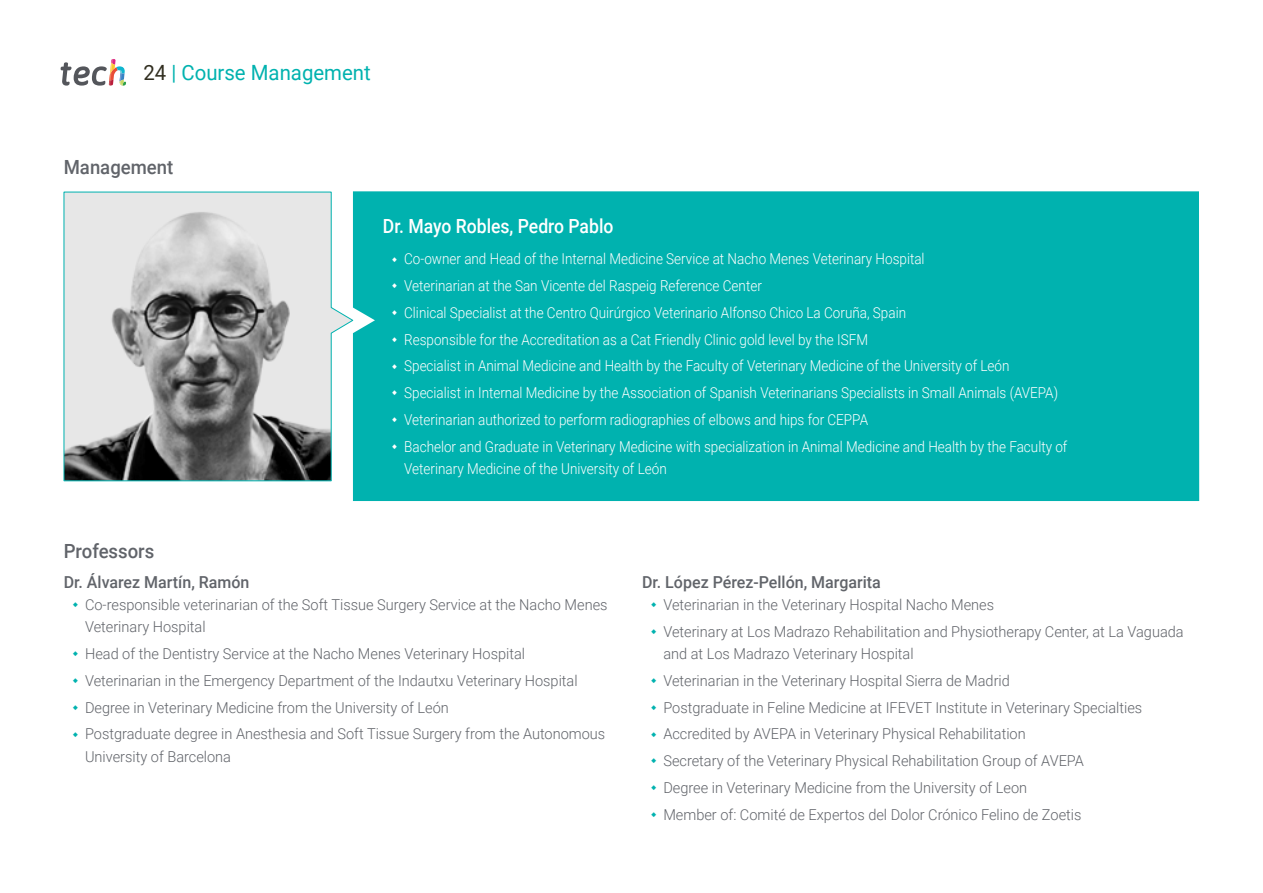
<style>
.page{position:relative;width:1263px;height:893px;background:#fff}
.page>*{position:absolute;margin:0;border:0;box-sizing:border-box;transform-origin:0 0}
.t1{font:21px "Roboto";color:#00b2af}
.t2{font:500 19.5px "Roboto";color:#fff;scale:.9 1}
.t3{font:500 19.5px "Roboto";color:#61646a;scale:.95 1}
.t4{font:500 16.5px "Roboto";color:#61646a}
.t5{font:300 15px/26.7px "Roboto";color:#61646a}
.t6{font:300 15px/26.7px "Roboto";color:#fff;scale:.9 1}
.s1{color:#312e20}
</style>
<div class="page">
<div style="left:353px;top:191px;width:846px;height:310px;background:#00b2af"></div>
<svg style="left:64px;top:192px;width:289px;height:289px;background:#b3b4b4"></svg>
<svg style="left:61px;top:59px;width:65px;height:27px"></svg>
<svg style="left:392px;top:257px;width:5px;height:5px"></svg>
<svg style="left:392px;top:284px;width:5px;height:5px"></svg>
<svg style="left:392px;top:310px;width:5px;height:5px"></svg>
<svg style="left:392px;top:337px;width:5px;height:5px"></svg>
<svg style="left:392px;top:364px;width:5px;height:5px"></svg>
<svg style="left:392px;top:391px;width:5px;height:5px"></svg>
<svg style="left:392px;top:417px;width:5px;height:5px"></svg>
<svg style="left:392px;top:444px;width:5px;height:5px"></svg>
<h1 class="t1" style="left:144px;top:57px;width:229px"><span class="s1">24</span> | Course Management</h1>
<h2 class="t3" style="left:64px;top:154px;width:117px">Management</h2>
<h2 class="t2" style="left:383px;top:212px;width:258px">Dr. Mayo Robles, Pedro Pablo</h2>
<p class="t6" style="left:404px;top:245px;width:738px">Co-owner and Head of the Internal Medicine Service at Nacho Menes Veterinary Hospital<br>Veterinarian at the San Vicente del Raspeig Reference Center<br>Clinical Specialist at the Centro Quirúrgico Veterinario Alfonso Chico La Coruña, Spain<br>Responsible for the Accreditation as a Cat Friendly Clinic gold level by the ISFM<br>Specialist in Animal Medicine and Health by the Faculty of Veterinary Medicine of the University of León Specialist in Internal Medicine by the Association of Spanish Veterinarians Specialists in Small Animals (AVEPA)<br>Veterinarian authorized to perform radiographies of elbows and hips for CEPPA<br>Bachelor and Graduate in Veterinary Medicine with specialization in Animal Medicine and Health by the Faculty of</p>
<p class="t6" style="left:404px;top:455px;width:293px">Veterinary Medicine of the University of León</p>
<h2 class="t3" style="left:64px;top:538px;width:97px">Professors</h2>
<p class="t4" style="left:64px;top:570px;width:187px">Dr. Álvarez Martín, Ramón</p>
<p class="t5" style="left:85px;top:593px;width:524px;line-height:22.5px">Co-responsible veterinarian of the Soft Tissue Surgery Service at the Nacho Menes<br>Veterinary Hospital</p>
<p class="t5" style="left:85px;top:640px;width:522px">Head of the Dentistry Service at the Nacho Menes Veterinary Hospital<br>Veterinarian in the Emergency Department of the Indautxu Veterinary Hospital Degree in Veterinary Medicine from the University of León<br>Postgraduate degree in Anesthesia and Soft Tissue Surgery from the Autonomous</p>
<p class="t5" style="left:85px;top:743px;width:148px">University of Barcelona</p>
<p class="t4" style="left:642px;top:570px;width:240px">Dr. López Pérez-Pellón, Margarita</p>
<p class="t5" style="left:663px;top:591px;width:522px">Veterinarian in the Veterinary Hospital Nacho Menes<br>Veterinary at Los Madrazo Rehabilitation and Physiotherapy Center, at La Vaguada</p>
<p class="t5" style="left:663px;top:640px;width:480px">and at Los Madrazo Veterinary Hospital<br>Veterinarian in the Veterinary Hospital Sierra de Madrid<br>Postgraduate in Feline Medicine at IFEVET Institute in Veterinary Specialties Accredited by AVEPA in Veterinary Physical Rehabilitation<br>Secretary of the Veterinary Physical Rehabilitation Group of AVEPA<br>Degree in Veterinary Medicine from the University of Leon<br>Member of: Comité de Expertos del Dolor Crónico Felino de Zoetis</p>
</div>
